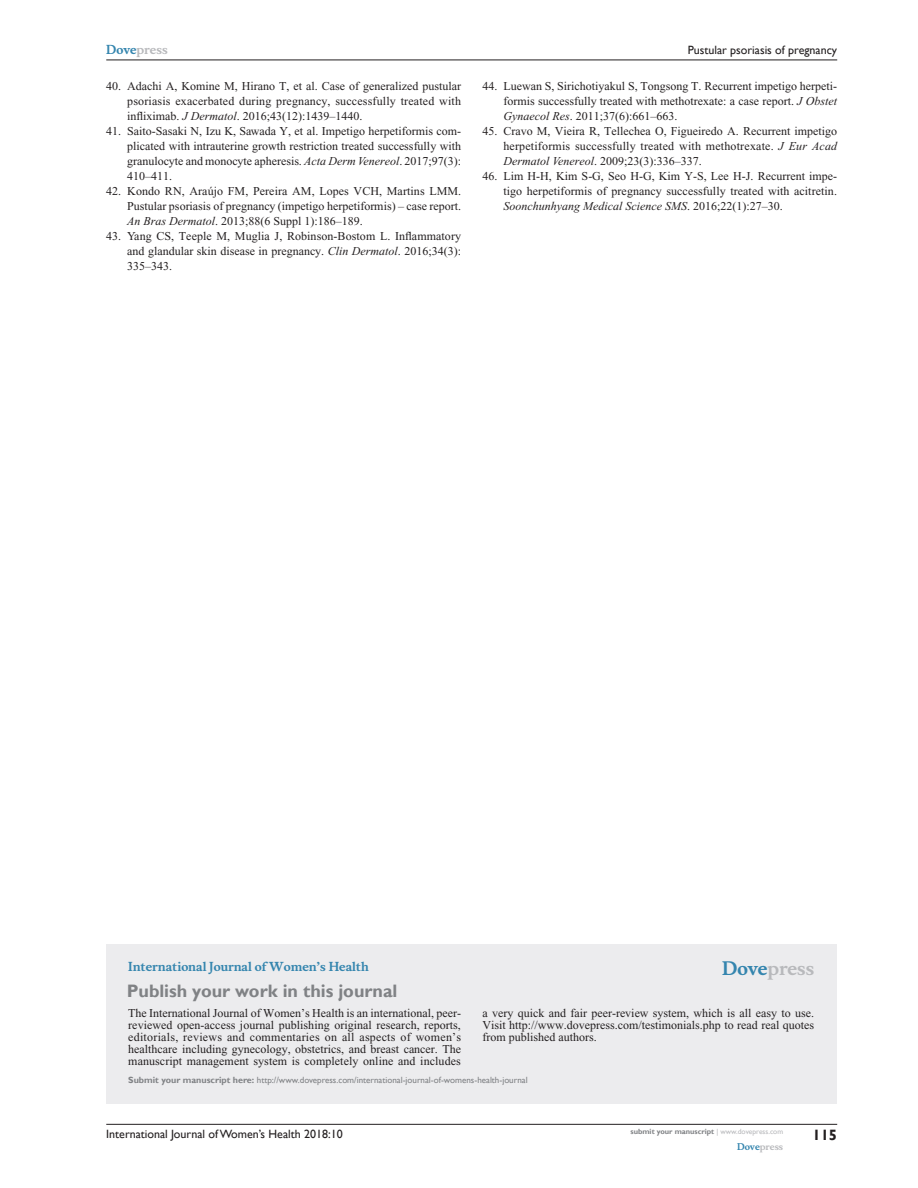
<style>
.page{position:relative;width:918px;height:1188px;background:#fff}
.page>*{position:absolute;margin:0;border:0;box-sizing:border-box;transform-origin:0 0}
.PromBx-H1{font:700 18px "Gill Sans";color:#808285}
.PromBx-Brand{font:700 18px "Musee";color:#b8b9bc}
.t1{font:700 15px "Gill Sans";color:#231f20}
.RefNL2{font:12px/15px "Times New Roman";color:#231f20;text-align:justify}
.PromBx-Tx{font:12px/12px "Times New Roman";letter-spacing:.005em;color:#231f20;text-align:justify}
.t2{font:12px "Gill Sans";color:#231f20}
.PromBx-JrnlName{font:700 12px "Musee";color:#3485ae}
.t3{font:700 12px "Musee";color:#b8b9bc}
.PromBx-SubmitMssWebA{font:9px "Gill Sans";color:#808285}
.t4{font:700 9px "Musee";color:#b8b9bc}
.t5{font:700 7.5px "Gill Sans";color:#808285}
.s1{color:#3485ae}
.s2{font-style:italic}
.s3{font-weight:700}
.s4{font-weight:400;color:#b8b9bc}
</style>
<div class="page">
<div style="left:106px;top:944px;width:731px;height:159px;background:#ececee"></div>
<hr style="left:106px;top:1124px;width:731px;height:1px;background:#231f20">
<hr style="left:106px;top:60px;width:731px;height:1px;background:#231f20">
<p class="t3" style="left:106px;top:43px;width:63px"><span class="s1">Dove</span>press</p>
<p class="RefNL2" style="left:127px;top:79px;width:335px;text-indent:-21px">40. Adachi A, Komine M, Hirano T, et al. Case of generalized pustular psoriasis exacerbated during pregnancy, successfully treated with infliximab. <span class="s2">J Dermatol</span>. 2016;43(12):1439–1440.</p>
<p class="RefNL2" style="left:127px;top:124px;width:335px;text-indent:-21px">41. Saito-Sasaki N, Izu K, Sawada Y, et al. Impetigo herpetiformis com&shy;plicated with intrauterine growth restriction treated successfully with granulocyte and monocyte apheresis. <span class="s2">Acta Derm Venereol</span>. 2017;97(3):<br>410–411.</p>
<p class="RefNL2" style="left:127px;top:184px;width:336px;text-indent:-21px">42. Kondo RN, Araújo FM, Pereira AM, Lopes VCH, Martins LMM.<br>Pustular psoriasis of pregnancy (impetigo herpetiformis) – case report.<br><span class="s2">An Bras Dermatol</span>. 2013;88(6 Suppl 1):186–189.</p>
<p class="RefNL2" style="left:127px;top:229px;width:335px;text-indent:-21px">43. Yang CS, Teeple M, Muglia J, Robinson-Bostom L. Inflammatory and glandular skin disease in pregnancy. <span class="s2">Clin Dermatol</span>. 2016;34(3):<br>335–343.</p>
<p class="t2" style="left:688px;top:43px;width:151px">Pustular psoriasis of pregnancy</p>
<p class="RefNL2" style="left:503px;top:79px;width:335px;text-indent:-21px">44. Luewan S, Sirichotiyakul S, Tongsong T. Recurrent impetigo herpeti&shy;formis successfully treated with methotrexate: a case report. <span class="s2">J Obstet Gynaecol Res</span>. 2011;37(6):661–663.</p>
<p class="RefNL2" style="left:503px;top:124px;width:335px;text-indent:-21px">45. Cravo M, Vieira R, Tellechea O, Figueiredo A. Recurrent impetigo herpetiformis successfully treated with methotrexate. <span class="s2">J Eur Acad Dermatol Venereol</span>. 2009;23(3):336–337.</p>
<p class="RefNL2" style="left:503px;top:169px;width:335px;text-indent:-21px">46. Lim H-H, Kim S-G, Seo H-G, Kim Y-S, Lee H-J. Recurrent impe&shy;tigo herpetiformis of pregnancy successfully treated with acitretin.<br><span class="s2">Soonchunhyang Medical Science SMS</span>. 2016;22(1):27–30.</p>
<p class="PromBx-JrnlName" style="left:128px;top:959px;width:242px">International Journal of Women’s Health</p>
<p class="PromBx-H1" style="left:127px;top:980px;width:272px">Publish your work in this journal</p>
<p class="PromBx-Brand" style="left:722px;top:958px;width:94px"><span class="s1">Dove</span>press</p>
<p class="PromBx-Tx" style="left:128px;top:1007px;width:334px">The International Journal of Women’s Health is an international, peer&shy;reviewed open-access journal publishing original research, reports, editorials, reviews and commentaries on all aspects of women’s healthcare including gynecology, obstetrics, and breast cancer. The manuscript management system is completely online and includes</p>
<p class="PromBx-Tx" style="left:482px;top:1007px;width:333px">a very quick and fair peer-review system, which is all easy to use.<br>Visit http://www.dovepress.com/testimonials.php to read real quotes from published authors.</p>
<p class="PromBx-SubmitMssWebA" style="left:128px;top:1075px;width:401px"><span class="s3">Submit your manuscript here:</span> http://www.dovepress.com/international-journal-of-womens-health-journal</p>
<p class="t2" style="left:106px;top:1127px;width:238px">International Journal of Women’s Health 2018:10</p>
<p class="t5" style="left:631px;top:1127px;width:154px">submit your manuscript <span class="s4">| www.dovepress.com</span></p>
<p class="t4" style="left:737px;top:1141px;width:48px"><span class="s1">Dove</span>press</p>
<p class="t1" style="left:812px;top:1126px;width:26px">115</p>
</div>
